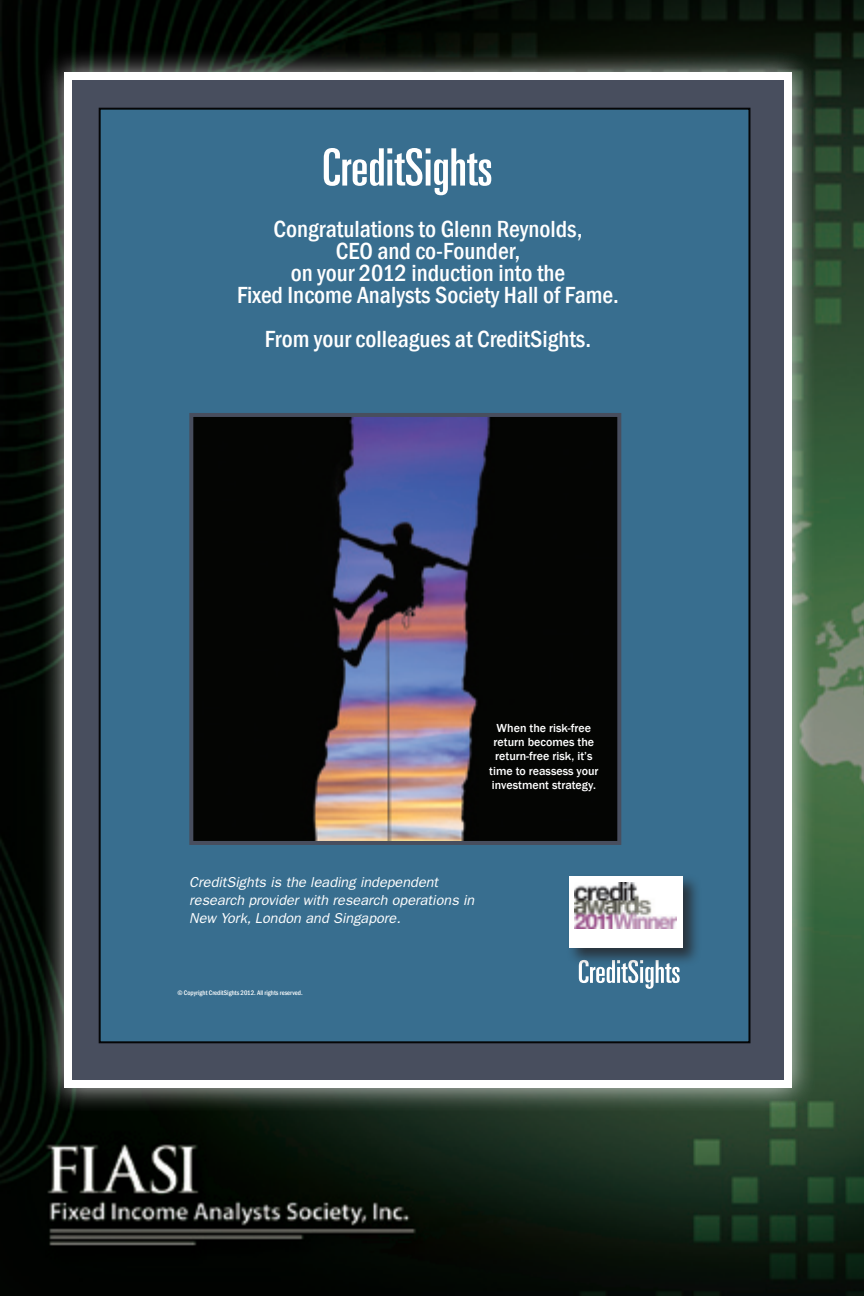
<style>
.page{position:relative;width:864px;height:1296px;background:#fff}
.page>*{position:absolute;margin:0;border:0;box-sizing:border-box;transform-origin:0 0}
.t1{font:500 condensed 24px/22px "Franklin Gothic";color:#fff;text-align:center}
.t2{font:italic 14.4px/18px "Franklin Gothic";color:#fff}
.t3{font:500 12px/14.4px "Franklin Gothic";color:#fff;text-align:center}
.t4{font:500 condensed 6.8px "Franklin Gothic";color:#fff}
</style>
<div class="page">
<img style="left:0;top:0;width:864px;height:1296px">
<div style="left:38px;top:46px;width:777px;height:1065px;background:#fff;opacity:.75"></div>
<div style="left:73px;top:81px;width:710px;height:998px;background:#484e5e"></div>
<div style="left:100px;top:109px;width:649px;height:933px;background:#386e8f"></div>
<img style="left:194px;top:418px;width:422px;height:422px">
<div style="left:189px;top:413px;width:432px;height:432px;border:4px solid #484e5e"></div>
<svg style="left:324px;top:148px;width:167px;height:47px"></svg>
<svg style="left:579px;top:967px;width:101px;height:22px"></svg>
<div style="left:566px;top:873px;width:136px;height:94px;background:#231f20;opacity:.75"></div>
<div style="left:569px;top:876px;width:114px;height:72px;background:#fff"></div>
<img style="left:575px;top:882px;width:102px;height:46px">
<div style="left:64px;top:72px;width:728px;height:1016px;border:8px solid #fff"></div>
<p class="t1" style="left:237px;top:217px;width:383px">Congratulations to Glenn Reynolds,<br>CEO and co-Founder,<br>on your 2012 induction into the<br>Fixed Income Analysts Society Hall of Fame.</p>
<p class="t1" style="left:265px;top:327px;width:328px">From your colleagues at CreditSights.</p>
<p class="t3" style="left:489px;top:721px;width:111px">When the risk-free return becomes the return-free risk, it’s time to reassess your investment strategy.</p>
<p class="t2" style="left:189px;top:873px;width:287px">CreditSights is the leading independent research provider with research operations in<br>New York, London and Singapore.</p>
<p class="t4" style="left:177px;top:988px;width:127px">© Copyright CreditSights 2012. All rights reserved.</p>
</div>
